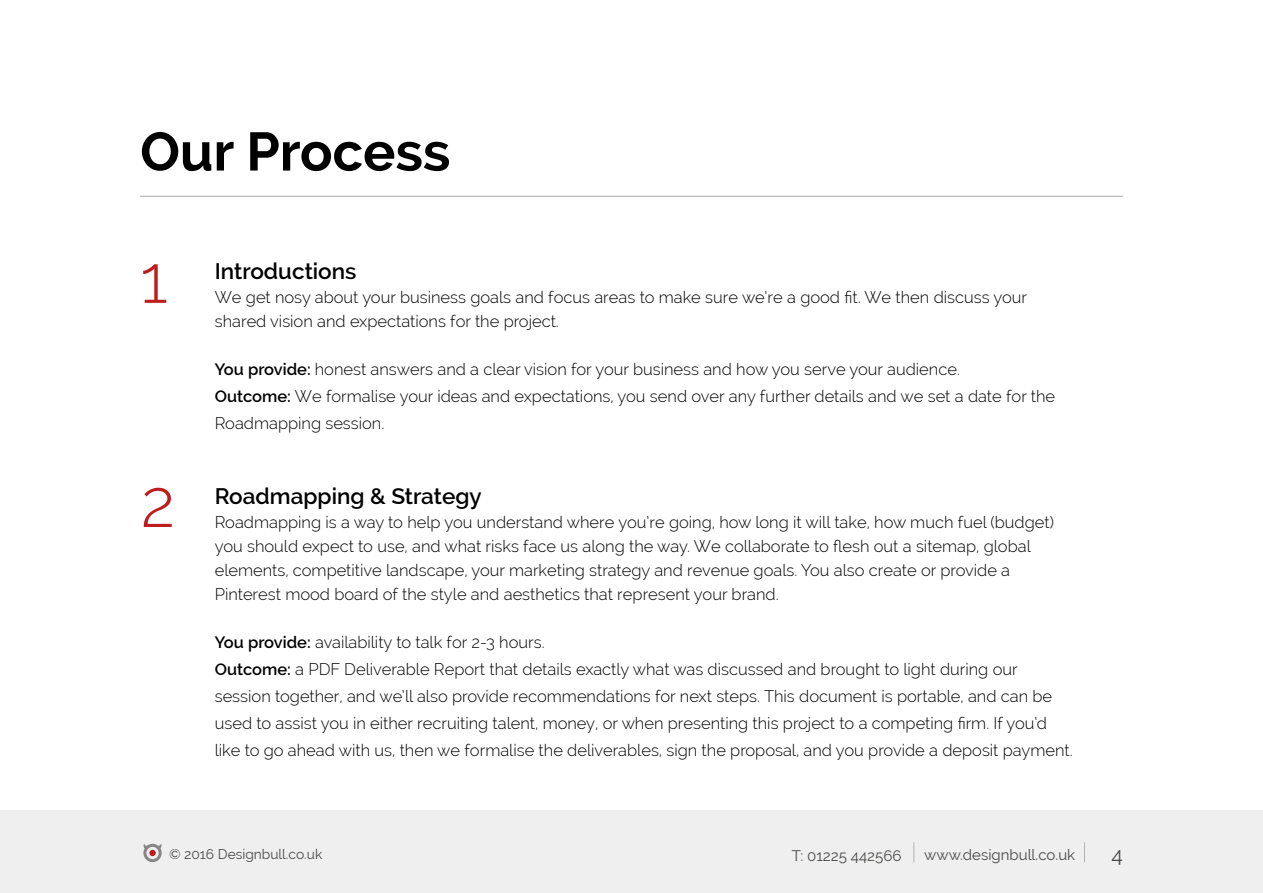
<style>
.page{position:relative;width:1263px;height:893px;background:#fff}
.page>*{position:absolute;margin:0;border:0;box-sizing:border-box;transform-origin:0 0}
.t1{font:300 67.5px "Raleway";color:#bd1d1d}
.t2{font:700 54px "Raleway";color:#000}
.t3{font:600 22.5px "Raleway";color:#000}
.t4{font:21px "Raleway";color:#4a4a49}
.t5{font:300 16.5px/27px "Raleway";color:#000}
.t6{font:15px "Raleway";color:#4a4a49}
.t7{font:13.8px "Raleway";color:#4a4a49}
.s1{font-weight:600}
</style>
<div class="page">
<div style="left:0;top:811px;width:1263px;height:82px;background:#ededed"></div>
<svg style="left:914px;top:842px;width:1px;height:20px"></svg>
<svg style="left:1084px;top:842px;width:1px;height:20px"></svg>
<svg style="left:143px;top:844px;width:19px;height:18px"></svg>
<hr style="left:140px;top:196px;width:983px;height:1px;background:#b3b2b2">
<h2 class="t2" style="left:140px;top:121px;width:312px">Our Process</h2>
<h1 class="t1" style="left:140px;top:240px;width:29px">1</h1>
<h1 class="t1" style="left:140px;top:464px;width:37px">2</h1>
<h3 class="t3" style="left:215px;top:258px;width:143px">Introductions</h3>
<p class="t5" style="left:215px;top:285px;width:814px;line-height:24px">We get nosy about your business goals and focus areas to make sure we’re a good fit. We then discuss your shared vision and expectations for the project.</p>
<p class="t5" style="left:215px;top:356px;width:842px"><span class="s1">You provide:</span> honest answers and a clear vision for your business and how you serve your audience.<br><span class="s1">Outcome:</span> We formalise your ideas and expectations, you send over any further details and we set a date for the<br>Roadmapping session.</p>
<h3 class="t3" style="left:215px;top:483px;width:269px">Roadmapping &amp; Strategy</h3>
<p class="t5" style="left:215px;top:510px;width:841px;line-height:24px">Roadmapping is a way to help you understand where you’re going, how long it will take, how much fuel (budget) you should expect to use, and what risks face us along the way. We collaborate to flesh out a sitemap, global elements, competitive landscape, your marketing strategy and revenue goals. You also create or provide a Pinterest mood board of the style and aesthetics that represent your brand.</p>
<p class="t5" style="left:215px;top:628px;width:859px"><span class="s1">You provide:</span> availability to talk for 2-3 hours.<br><span class="s1">Outcome:</span> a PDF Deliverable Report that details exactly what was discussed and brought to light during our session together, and we’ll also provide recommendations for next steps. This document is portable, and can be used to assist you in either recruiting talent, money, or when presenting this project to a competing firm. If you’d like to go ahead with us, then we formalise the deliverables, sign the proposal, and you provide a deposit payment.</p>
<p class="t7" style="left:169px;top:846px;width:155px">© 2016 Designbull.co.uk</p>
<p class="t6" style="left:792px;top:847px;width:111px">T: 01225 442566</p>
<p class="t6" style="left:924px;top:846px;width:152px">www.designbull.co.uk</p>
<p class="t4" style="left:1111px;top:842px;width:13px">4</p>
</div>
